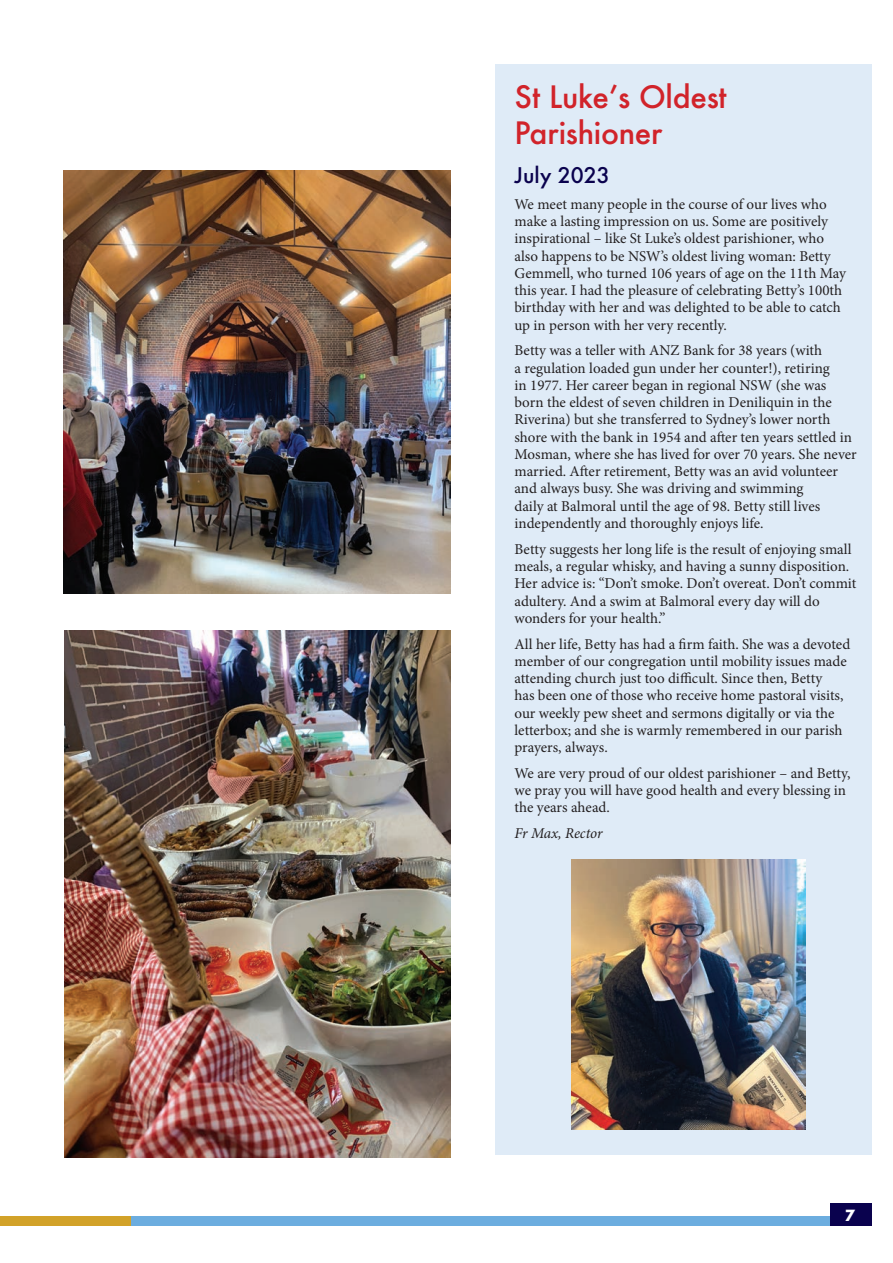
<style>
.page{position:relative;width:893px;height:1263px;background:#fff}
.page>*{position:absolute;margin:0;border:0;box-sizing:border-box;transform-origin:0 0}
.t1{font:500 30px/36px "Futura";letter-spacing:-.01em;color:#d1232a}
.t2{font:500 21px "Futura";color:#0a024e}
.t3{font:15px/17.2px "Minion Pro";color:#231f20}
.t4{font:italic 15px "Minion Pro";letter-spacing:-.01em;color:#231f20}
.t5{font:700 15px "Futura";color:#fff}
</style>
<div class="page">
<div style="left:0;top:1216px;width:868px;height:9px;background:#6caddf"></div>
<div style="left:0;top:1216px;width:131px;height:9px;background:#d2a229"></div>
<div style="left:830px;top:1203px;width:42px;height:22px;background:#0a024e"></div>
<div style="left:495px;top:64px;width:377px;height:1090px;background:#dfebf7"></div>
<img style="left:572px;top:859px;width:233px;height:270px">
<img style="left:64px;top:170px;width:386px;height:424px">
<img style="left:64px;top:631px;width:387px;height:526px">
<h1 class="t1" style="left:514px;top:78px;width:214px">St Luke’s Oldest<br>Parishioner</h1>
<h2 class="t2" style="left:514px;top:161px;width:97px">July 2023</h2>
<p class="t3" style="left:514px;top:196px;width:333px">We meet many people in the course of our lives who make a lasting impression on us. Some are positively inspirational – like St Luke’s oldest parishioner, who also happens to be NSW’s oldest living woman: Betty Gemmell, who turned 106 years of age on the 11th May this year. I had the pleasure of celebrating Betty’s 100th birthday with her and was delighted to be able to catch up in person with her very recently.</p>
<p class="t3" style="left:514px;top:342px;width:344px">Betty was a teller with ANZ Bank for 38 years (with<br>a regulation loaded gun under her counter!), retiring<br>in 1977. Her career began in regional NSW (she was born the eldest of seven children in Deniliquin in the Riverina) but she transferred to Sydney’s lower north shore with the bank in 1954 and after ten years settled in Mosman, where she has lived for over 70 years. She never married. After retirement, Betty was an avid volunteer and always busy. She was driving and swimming<br>daily at Balmoral until the age of 98. Betty still lives independently and thoroughly enjoys life.</p>
<p class="t3" style="left:514px;top:540px;width:343px">Betty suggests her long life is the result of enjoying small meals, a regular whisky, and having a sunny disposition.<br>Her advice is: “Don’t smoke. Don’t overeat. Don’t commit adultery. And a swim at Balmoral every day will do wonders for your health.”</p>
<p class="t3" style="left:514px;top:635px;width:337px">All her life, Betty has had a firm faith. She was a devoted member of our congregation until mobility issues made attending church just too difficult. Since then, Betty<br>has been one of those who receive home pastoral visits, our weekly pew sheet and sermons digitally or via the letterbox; and she is warmly remembered in our parish prayers, always.</p>
<p class="t3" style="left:514px;top:764px;width:337px">We are very proud of our oldest parishioner – and Betty, we pray you will have good health and every blessing in the years ahead.</p>
<p class="t4" style="left:514px;top:823px;width:90px">Fr Max, Rector</p>
<p class="t5" style="left:845px;top:1204px;width:12px">7</p>
</div>
